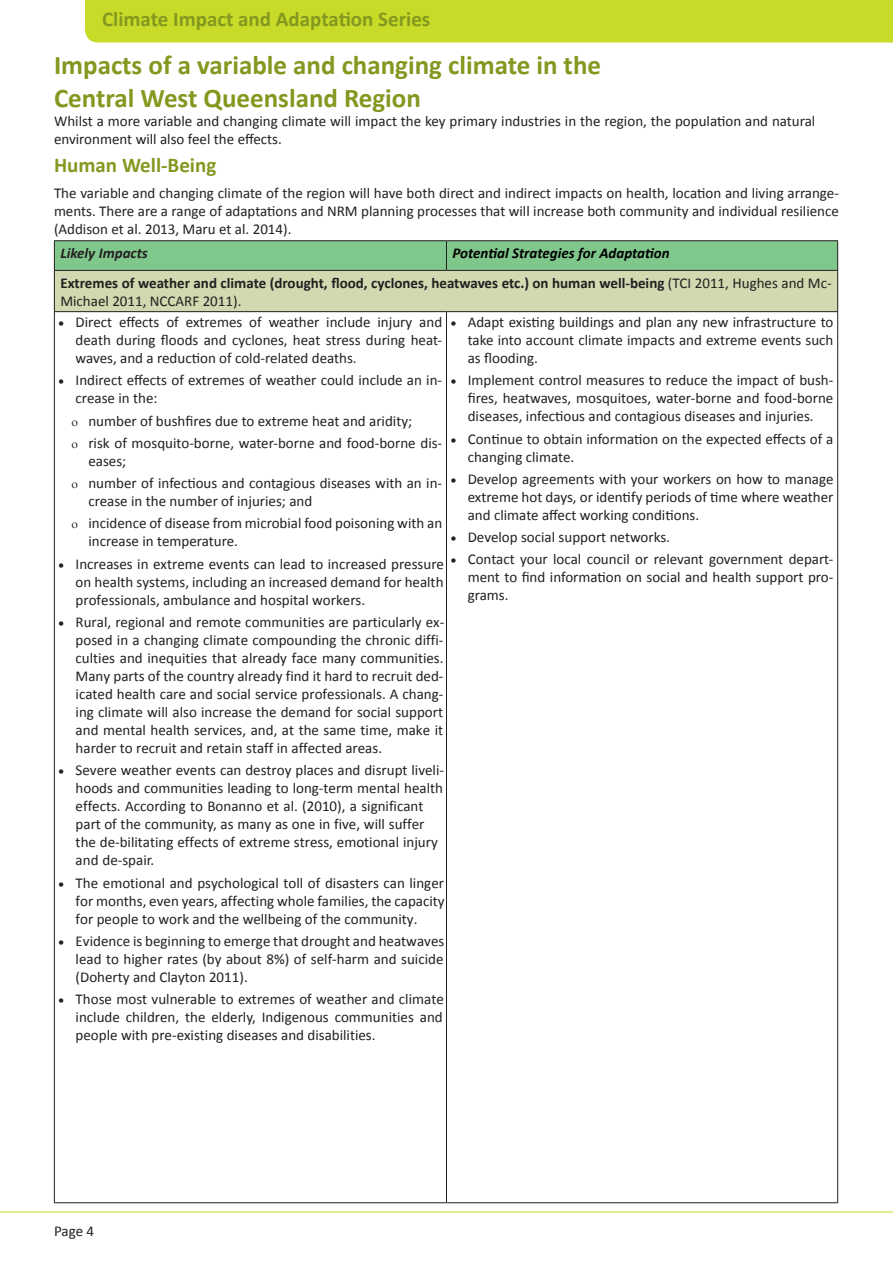
<style>
.page{position:relative;width:893px;height:1263px;background:#fff}
.page>*{position:absolute;margin:0;border:0;box-sizing:border-box;transform-origin:0 0}
.t1{font:700 27px "Calibri";color:#83981f}
.t2{font:700 21px "Calibri";color:#83981f}
.t3{font:15px/18px "Calibri";color:#231f20;text-align:justify}
.t4{font:700 15px/18px "Calibri";color:#231f20}
.t5{font:italic 700 15px "Calibri";color:#000}
.t6{font:italic 700 15px "Calibri";color:#231f20}
.s1{font-weight:400}
</style>
<div class="page">
<hr style="left:0;top:1211px;width:893px;height:1px;background:#c9db29">
<div style="left:85px;top:0;width:808px;height:43px;background:#c9db29"></div>
<div style="left:54px;top:270px;width:784px;height:42px;background:#d1d9b0"></div>
<hr style="left:446px;top:312px;width:1px;height:890px;background:#231f20">
<hr style="left:54px;top:270px;width:392px;height:1px;background:#231f20">
<hr style="left:446px;top:270px;width:392px;height:1px;background:#231f20">
<hr style="left:54px;top:311px;width:392px;height:1px;background:#231f20">
<hr style="left:446px;top:311px;width:392px;height:1px;background:#231f20">
<hr style="left:54px;top:240px;width:392px;height:1px;background:#231f20">
<hr style="left:446px;top:240px;width:392px;height:1px;background:#231f20">
<svg style="left:54px;top:241px;width:784px;height:29px;background:#7ec48a"></svg>
<hr style="left:54px;top:271px;width:1px;height:40px;background:#231f20">
<hr style="left:837px;top:271px;width:1px;height:40px;background:#231f20">
<hr style="left:54px;top:312px;width:1px;height:890px;background:#231f20">
<hr style="left:837px;top:312px;width:1px;height:890px;background:#231f20">
<hr style="left:54px;top:1202px;width:392px;height:1px;background:#231f20">
<hr style="left:446px;top:1202px;width:392px;height:1px;background:#231f20">
<h2 class="t2" style="left:102px;top:6px;width:330px">Climate Impact and Adaptation Series</h2>
<p class="t1" style="left:54px;top:48px;width:549px">Impacts of a variable and changing climate in the</p>
<p class="t1" style="left:54px;top:80px;width:368px">Central West Queensland Region</p>
<p class="t3" style="left:54px;top:112px;width:763px">Whilst a more variable and changing climate will impact the key primary industries in the region, the population and natural environment will also feel the effects.</p>
<p class="t2" style="left:54px;top:152px;width:164px">Human Well-Being</p>
<p class="t3" style="left:54px;top:184px;width:786px">The variable and changing climate of the region will have both direct and indirect impacts on health, location and living arrange&shy;ments. There are a range of adaptations and NRM planning processes that will increase both community and individual resilience (Addison et al. 2013, Maru et al. 2014).</p>
<p class="t6" style="left:60px;top:243px;width:89px">Likely Impacts</p>
<p class="t5" style="left:452px;top:243px;width:219px">Potential Strategies for Adaptation</p>
<p class="t4" style="left:60px;top:274px;width:773px">Extremes of weather and climate (drought, flood, cyclones, heatwaves etc.) on human well-being <span class="s1">(TCI 2011, Hughes and Mc-<br>Michael 2011, NCCARF 2011).</span></p>
<p class="t3" style="left:76px;top:313px;width:368px;text-indent:-17px">• Direct effects of extremes of weather include injury and death during floods and cyclones, heat stress during heat&shy;waves, and a reduction of cold-related deaths.</p>
<p class="t3" style="left:76px;top:371px;width:368px;text-indent:-17px">• Indirect effects of extremes of weather could include an in&shy;crease in the:</p>
<p class="t3" style="left:88px;top:412px;width:325px">number of bushfires due to extreme heat and aridity;</p>
<p class="t3" style="left:88px;top:434px;width:355px">risk of mosquito-borne, water-borne and food-borne dis&shy;eases;</p>
<p class="t3" style="left:88px;top:474px;width:355px">number of infectious and contagious diseases with an in&shy;crease in the number of injuries; and</p>
<p class="t3" style="left:88px;top:514px;width:355px">incidence of disease from microbial food poisoning with an increase in temperature.</p>
<p class="t3" style="left:76px;top:555px;width:370px;text-indent:-17px">• Increases in extreme events can lead to increased pressure on health systems, including an increased demand for health professionals, ambulance and hospital workers.</p>
<p class="t3" style="left:76px;top:613px;width:370px;text-indent:-17px">• Rural, regional and remote communities are particularly ex&shy;posed in a changing climate compounding the chronic diffi&shy;culties and inequities that already face many communities.<br>Many parts of the country already find it hard to recruit ded&shy;icated health care and social service professionals. A chang&shy;ing climate will also increase the demand for social support and mental health services, and, at the same time, make it harder to recruit and retain staff in affected areas.</p>
<p class="t3" style="left:76px;top:761px;width:370px;text-align:left;text-indent:-17px">• Severe weather events can destroy places and disrupt liveli&shy;hoods and communities leading to long-term mental health effects. According to Bonanno et al. (2010), a significant part of the community, as many as one in five, will suffer the de-bilitating effects of extreme stress, emotional injury and de-spair.</p>
<p class="t3" style="left:76px;top:873px;width:371px;text-indent:-17px">• The emotional and psychological toll of disasters can linger for months, even years, affecting whole families, the capacity for people to work and the wellbeing of the community.</p>
<p class="t3" style="left:76px;top:932px;width:370px;text-indent:-17px">• Evidence is beginning to emerge that drought and heatwaves lead to higher rates (by about 8%) of self-harm and suicide (Doherty and Clayton 2011).</p>
<p class="t3" style="left:76px;top:990px;width:370px;text-indent:-17px">• Those most vulnerable to extremes of weather and climate include children, the elderly, Indigenous communities and people with pre-existing diseases and disabilities.</p>
<p class="t3" style="left:468px;top:313px;width:367px;text-indent:-17px">• Adapt existing buildings and plan any new infrastructure to take into account climate impacts and extreme events such as flooding.</p>
<p class="t3" style="left:468px;top:371px;width:367px;text-indent:-17px">• Implement control measures to reduce the impact of bush&shy;fires, heatwaves, mosquitoes, water-borne and food-borne diseases, infectious and contagious diseases and injuries.</p>
<p class="t3" style="left:468px;top:430px;width:367px;text-indent:-17px">• Continue to obtain information on the expected effects of a changing climate.</p>
<p class="t3" style="left:468px;top:470px;width:367px;text-indent:-17px">• Develop agreements with your workers on how to manage extreme hot days, or identify periods of time where weather and climate affect working conditions.</p>
<p class="t3" style="left:451px;top:528px;width:221px">• Develop social support networks.</p>
<p class="t3" style="left:468px;top:550px;width:367px;text-indent:-17px">• Contact your local council or relevant government depart&shy;ment to find information on social and health support pro&shy;grams.</p>
<p class="t3" style="left:54px;top:1222px;width:42px">Page 4</p>
</div>
